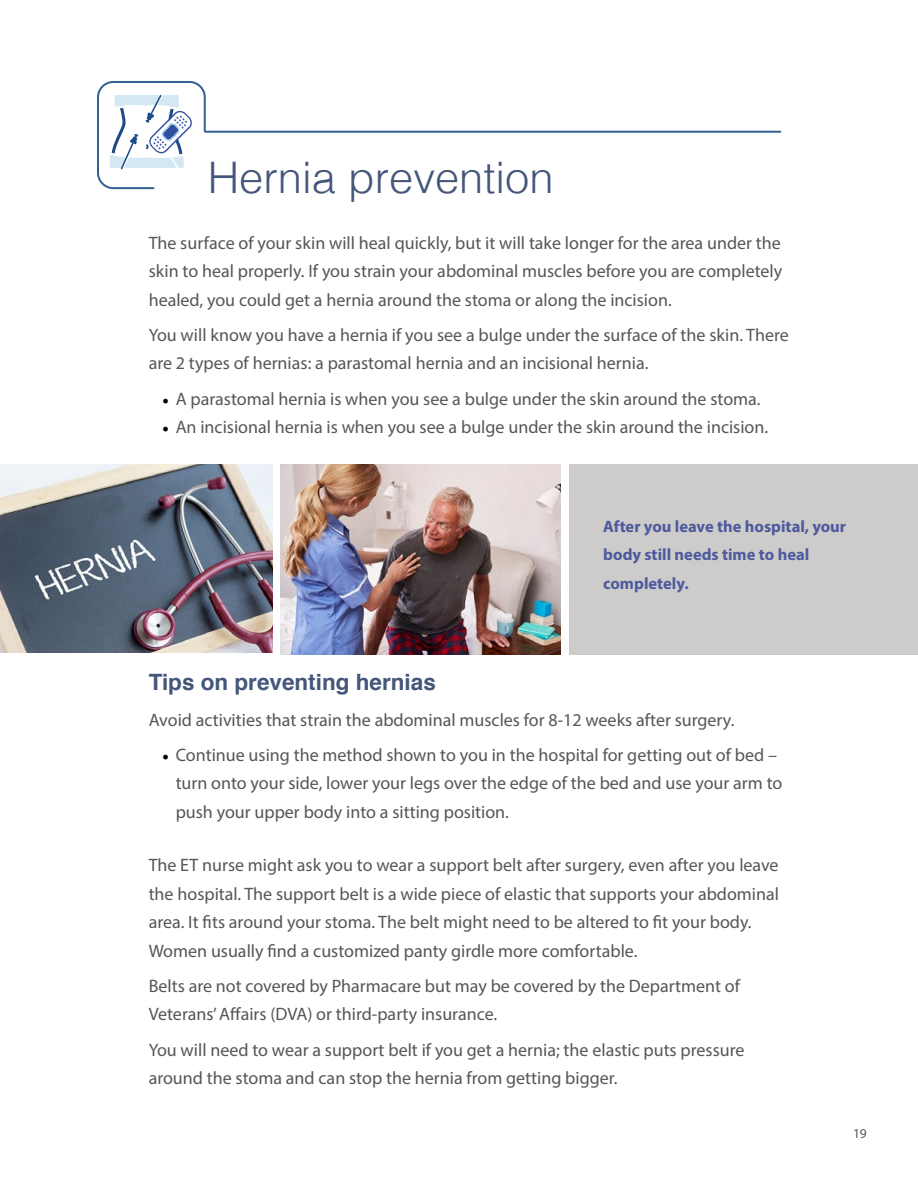
<style>
.page{position:relative;width:918px;height:1188px;background:#fff}
.page>*{position:absolute;margin:0;border:0;box-sizing:border-box;transform-origin:0 0}
.t1{font:300 43.5px "Helvetica";color:#44567a}
.t2{font:700 22.5px "Helvetica";color:#44567a}
.t3{font:18px/28.5px "Myriad Pro";color:#565659}
.t4{font:700 16.5px/28.5px "Myriad Pro";color:#4d5a9d}
.t5{font:13.5px "Myriad Pro";color:#565659}
.s1{font-family:"Minion Pro";color:#000}
</style>
<div class="page">
<hr style="left:205px;top:131px;width:575px;height:2px;background:#356094">
<svg style="left:97px;top:81px;width:110px;height:109px"></svg>
<div style="left:569px;top:464px;width:349px;height:190px;background:#cdcccb"></div>
<img style="left:0;top:464px;width:272px;height:189px">
<img style="left:281px;top:464px;width:280px;height:190px">
<h1 class="t1" style="left:208px;top:140px;width:347px">Hernia prevention</h1>
<p class="t3" style="left:149px;top:228px;width:635px;text-align:justify">The surface of your skin will heal quickly, but it will take longer for the area under the skin to heal properly. If you strain your abdominal muscles before you are completely healed, you could get a hernia around the stoma or along the incision.</p>
<p class="t3" style="left:149px;top:320px;width:642px">You will know you have a hernia if you see a bulge under the surface of the skin. There are 2 types of hernias: a parastomal hernia and an incisional hernia.</p>
<p class="t3" style="left:162px;top:384px;width:600px"><span class="s1">•</span> A parastomal hernia is when you see a bulge under the skin around the stoma.</p>
<p class="t3" style="left:162px;top:413px;width:608px"><span class="s1">•</span> An incisional hernia is when you see a bulge under the skin around the incision.</p>
<p class="t4" style="left:603px;top:512px;width:245px">After you leave the hospital, your body still needs time to heal completely.</p>
<p class="t2" style="left:149px;top:664px;width:289px">Tips on preventing hernias</p>
<p class="t3" style="left:149px;top:705px;width:587px">Avoid activities that strain the abdominal muscles for 8-12 weeks after surgery.</p>
<p class="t3" style="left:176px;top:740px;width:608px;text-indent:-14px"><span class="s1">•</span> Continue using the method shown to you in the hospital for getting out of bed – turn onto your side, lower your legs over the edge of the bed and use your arm to push your upper body into a sitting position.</p>
<p class="t3" style="left:149px;top:851px;width:632px">The ET nurse might ask you to wear a support belt after surgery, even after you leave the hospital. The support belt is a wide piece of elastic that supports your abdominal area. It fits around your stoma. The belt might need to be altered to fit your body.<br>Women usually find a customized panty girdle more comfortable.</p>
<p class="t3" style="left:149px;top:971px;width:593px">Belts are not covered by Pharmacare but may be covered by the Department of<br>Veterans’ Affairs (DVA) or third-party insurance.</p>
<p class="t3" style="left:149px;top:1035px;width:597px">You will need to wear a support belt if you get a hernia; the elastic puts pressure around the stoma and can stop the hernia from getting bigger.</p>
<p class="t5" style="left:853px;top:1125px;width:15px">19</p>
</div>
